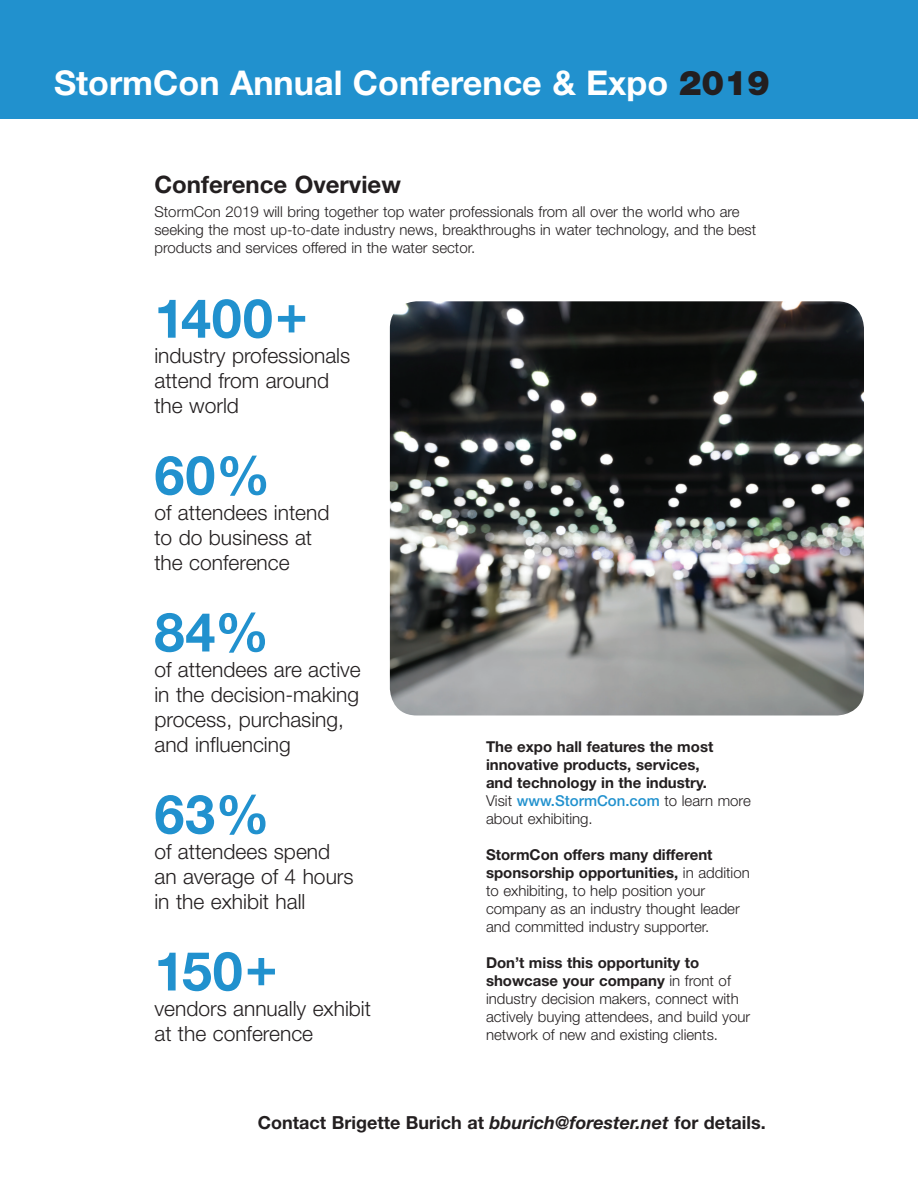
<style>
.page{position:relative;width:918px;height:1188px;background:#fff}
.page>*{position:absolute;margin:0;border:0;box-sizing:border-box;transform-origin:0 0}
.t1{font:700 54px "Helvetica Neue";letter-spacing:.015em;color:#2191ce}
.t2{font:700 34.2px "Helvetica Neue";color:#fff}
.t3{font:700 24px "Helvetica Neue";color:#231f20}
.t4{font:300 21px/25.2px "Helvetica Neue";color:#231f20}
.t5{font:700 18px "Helvetica Neue";color:#231f20}
.t6{font:300 15px/18px "Helvetica Neue";color:#231f20}
.t7{font:700 15px/18px "Helvetica Neue";color:#231f20}
.s1{font-weight:900;color:#231f20}
.s2{font-weight:300}
.s3{font-weight:500;color:#2191ce}
.s4{font-weight:700}
.s5{font-style:italic}
</style>
<div class="page">
<div style="left:0;top:0;width:918px;height:119px;background:#2191ce"></div>
<img style="left:390px;top:301px;width:474px;height:415px">
<h2 class="t2" style="left:54px;top:61px;width:717px">StormCon Annual Conference &amp; Expo <span class="s1">2019</span></h2>
<h3 class="t3" style="left:154px;top:169px;width:248px">Conference Overview</h3>
<p class="t6" style="left:154px;top:203px;width:603px">StormCon 2019 will bring together top water professionals from all over the world who are seeking the most up-to-date industry news, breakthroughs in water technology, and the best products and services offered in the water sector.</p>
<h1 class="t1" style="left:154px;top:285px;width:155px">1400+</h1>
<h3 class="t4" style="left:154px;top:342px;width:197px">industry professionals attend from around the world</h3>
<h1 class="t1" style="left:154px;top:442px;width:117px">60%</h1>
<h3 class="t4" style="left:154px;top:499px;width:177px">of attendees intend to do business at the conference</h3>
<h1 class="t1" style="left:154px;top:599px;width:116px">84%</h1>
<h3 class="t4" style="left:154px;top:656px;width:208px">of attendees are active in the decision-making process, purchasing, and influencing</h3>
<h1 class="t1" style="left:154px;top:781px;width:117px">63%</h1>
<h3 class="t4" style="left:154px;top:838px;width:201px">of attendees spend an average of 4 hours in the exhibit hall</h3>
<h1 class="t1" style="left:154px;top:938px;width:125px">150+</h1>
<h3 class="t4" style="left:154px;top:995px;width:218px">vendors annually exhibit at the conference</h3>
<p class="t7" style="left:486px;top:737px;width:266px">The expo hall features the most innovative products, services,<br>and technology in the industry.<br><span class="s2">Visit</span> <span class="s3">www.StormCon.com</span> <span class="s2">to learn more about exhibiting.</span></p>
<p class="t6" style="left:486px;top:845px;width:265px"><span class="s4">StormCon offers many different sponsorship opportunities,</span> in addition to exhibiting, to help position your company as an industry thought leader and committed industry supporter.</p>
<p class="t6" style="left:486px;top:953px;width:266px"><span class="s4">Don’t miss this opportunity to showcase your company</span> in front of industry decision makers, connect with actively buying attendees, and build your network of new and existing clients.</p>
<p class="t5" style="left:258px;top:1111px;width:510px">Contact Brigette Burich at <span class="s5">bburich@forester.net</span> for details.</p>
</div>
